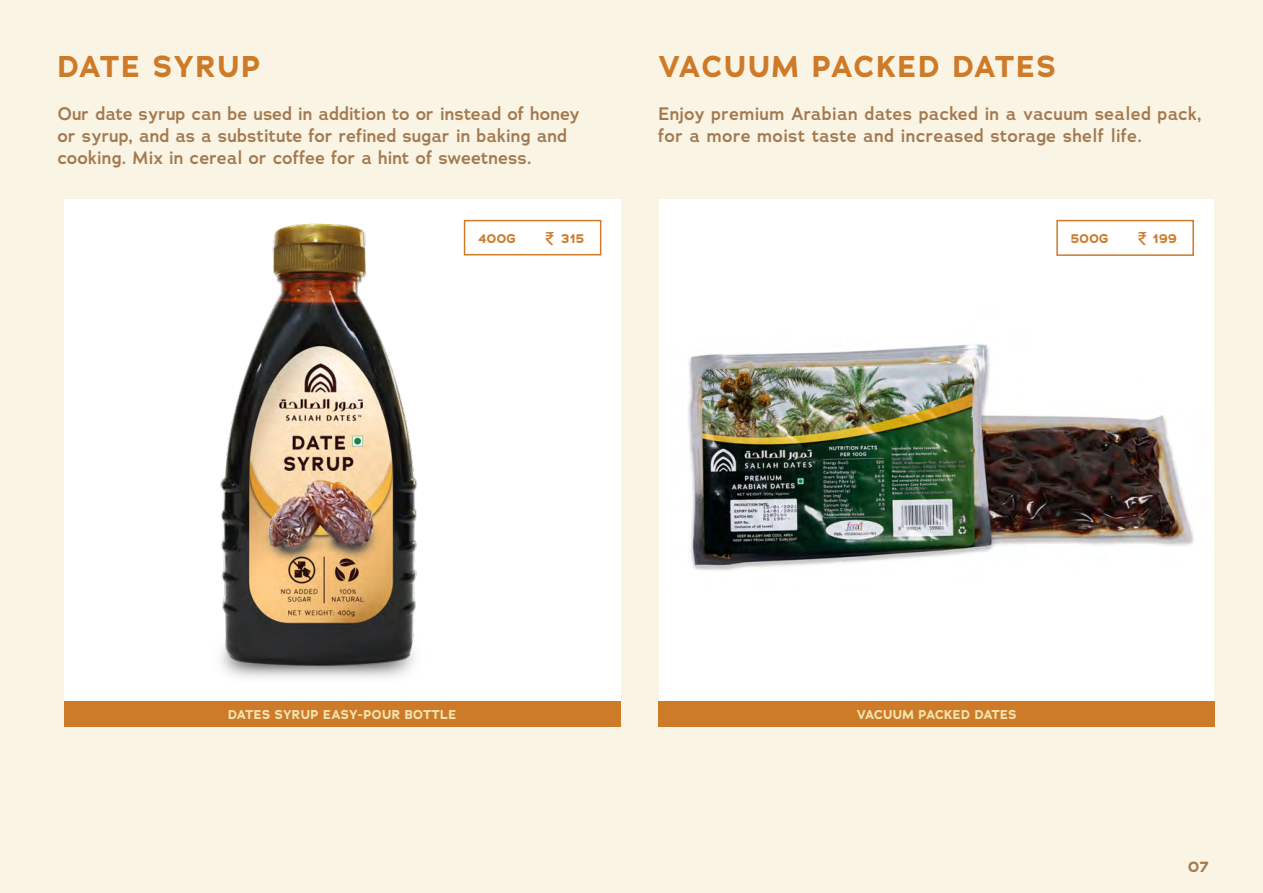
<style>
.page{position:relative;width:1263px;height:893px;background:#faf4e4}
.page>*{position:absolute;margin:0;border:0;box-sizing:border-box;transform-origin:0 0}
.t1{font:700 30px "Adrianna";letter-spacing:.065em;color:#ce7b29}
.t2{font:600 18px/21.6px "Adrianna";letter-spacing:.01em;color:#a27950}
.t3{font:700 15px "Adrianna";color:#a27950}
.t4{font:700 12.75px "Adrianna";letter-spacing:.025em;color:#f2e4b1}
.t5{font:700 12.75px "Adrianna";letter-spacing:.025em;color:#ce7b29}
.s1{font-family:"Arial";font-weight:400;font-size:18px}
</style>
<div class="page">
<div style="left:64px;top:199px;width:557px;height:526px;background:#fff"></div>
<div style="left:464px;top:220px;width:137px;height:35px;border:2px solid #ce7b29"></div>
<img style="left:220px;top:223px;width:197px;height:455px">
<div style="left:659px;top:199px;width:555px;height:526px;background:#fff"></div>
<img style="left:688px;top:343px;width:506px;height:228px">
<div style="left:1056px;top:220px;width:138px;height:36px;border:2px solid #ce7b29"></div>
<div style="left:64px;top:701px;width:557px;height:26px;background:#ce7b29"></div>
<div style="left:658px;top:701px;width:557px;height:26px;background:#ce7b29"></div>
<h1 class="t1" style="left:58px;top:46px;width:204px">DATE SYRUP</h1>
<h1 class="t1" style="left:658px;top:46px;width:399px">VACUUM PACKED DATES</h1>
<p class="t2" style="left:58px;top:103px;width:524px">Our date syrup can be used in addition to or instead of honey or syrup, and as a substitute for refined sugar in baking and cooking. Mix in cereal or coffee for a hint of sweetness.</p>
<p class="t2" style="left:658px;top:103px;width:545px">Enjoy premium Arabian dates packed in a vacuum sealed pack, for a more moist taste and increased storage shelf life.</p>
<p class="t5" style="left:478px;top:230px;width:39px">400G</p>
<p class="t5" style="left:545px;top:230px;width:41px"><span class="s1">₹</span> 315</p>
<p class="t5" style="left:1071px;top:230px;width:39px">500G</p>
<p class="t5" style="left:1137px;top:230px;width:41px"><span class="s1">₹</span> 199</p>
<p class="t4" style="left:228px;top:706px;width:230px">DATES SYRUP EASY-POUR BOTTLE</p>
<p class="t4" style="left:857px;top:706px;width:161px">VACUUM PACKED DATES</p>
<p class="t3" style="left:1188px;top:856px;width:22px">07</p>
</div>
